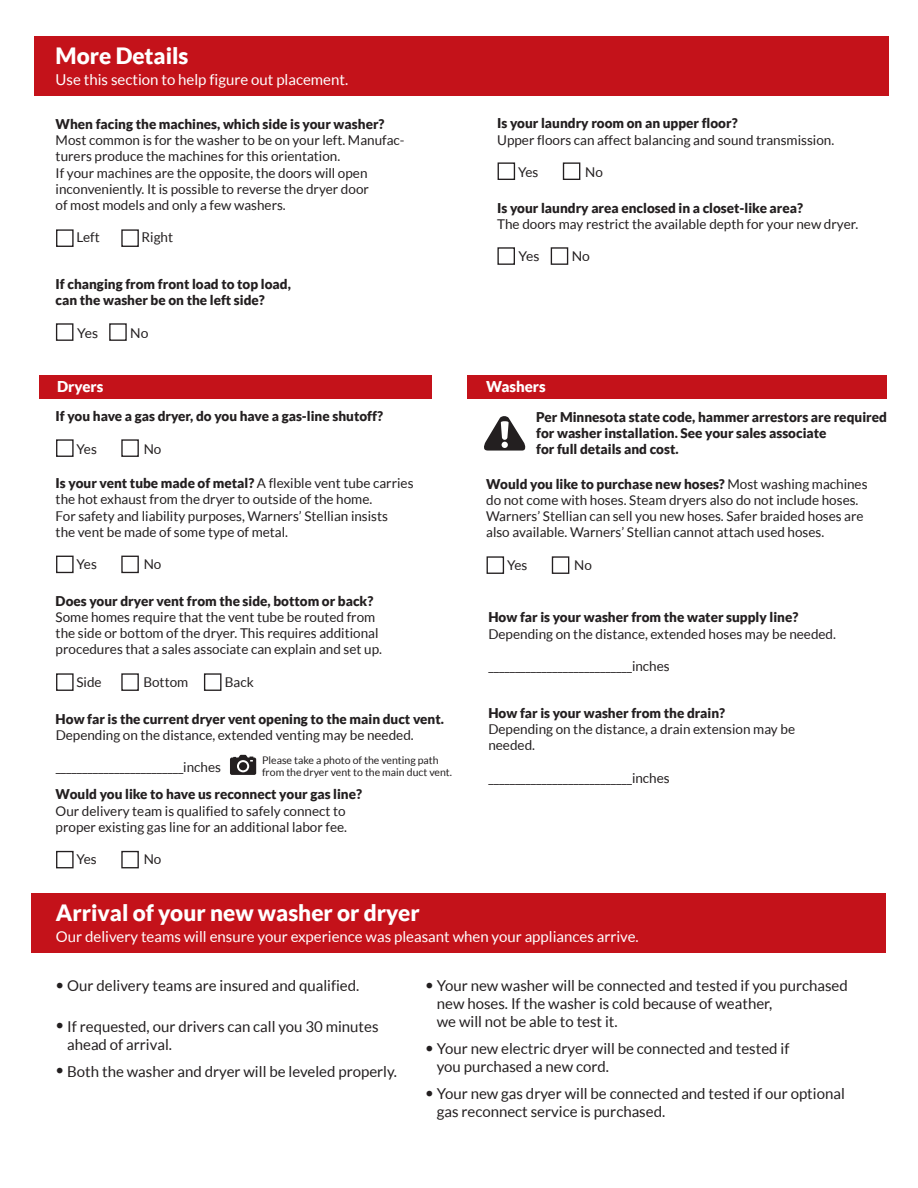
<style>
.page{position:relative;width:918px;height:1188px;background:#fff}
.page>*{position:absolute;margin:0;border:0;box-sizing:border-box;transform-origin:0 0}
.t1{font:900 22.5px "Lato";color:#fff}
.t2{font:15px/18px "Lato";color:#231f20}
.t3{font:15px "Lato";color:#fff}
.t4{font:900 15px "Lato";color:#fff}
.t5{font:13.5px/16.2px "Lato";color:#231f20}
.t6{font:900 13.5px/16.2px "Lato";color:#231f20}
.t7{font:10.5px/12px "Lato";color:#231f20}
.s1{font-weight:900}
</style>
<div class="page">
<div style="left:39px;top:375px;width:392px;height:23px;background:#c4121a"></div>
<div style="left:467px;top:375px;width:420px;height:23px;background:#c4121a"></div>
<div style="left:31px;top:893px;width:854px;height:59px;background:#c4121a"></div>
<div style="left:487px;top:556px;width:17px;height:18px;background:#fff;border:1px solid #231f20"></div>
<div style="left:552px;top:556px;width:17px;height:18px;background:#fff;border:1px solid #231f20"></div>
<div style="left:497px;top:247px;width:18px;height:18px;background:#fff;border:1px solid #231f20"></div>
<div style="left:551px;top:247px;width:17px;height:18px;background:#fff;border:1px solid #231f20"></div>
<div style="left:56px;top:323px;width:17px;height:18px;background:#fff;border:1px solid #231f20"></div>
<div style="left:109px;top:323px;width:18px;height:18px;background:#fff;border:1px solid #231f20"></div>
<div style="left:56px;top:229px;width:18px;height:18px;background:#fff;border:1px solid #231f20"></div>
<div style="left:121px;top:229px;width:18px;height:18px;background:#fff;border:1px solid #231f20"></div>
<div style="left:498px;top:162px;width:17px;height:18px;background:#fff;border:1px solid #231f20"></div>
<div style="left:563px;top:162px;width:17px;height:18px;background:#fff;border:1px solid #231f20"></div>
<div style="left:56px;top:439px;width:18px;height:18px;background:#fff;border:1px solid #231f20"></div>
<div style="left:121px;top:439px;width:18px;height:18px;background:#fff;border:1px solid #231f20"></div>
<div style="left:56px;top:851px;width:18px;height:17px;background:#fff;border:1px solid #231f20"></div>
<div style="left:121px;top:851px;width:18px;height:17px;background:#fff;border:1px solid #231f20"></div>
<div style="left:56px;top:556px;width:18px;height:17px;background:#fff;border:1px solid #231f20"></div>
<div style="left:121px;top:556px;width:18px;height:17px;background:#fff;border:1px solid #231f20"></div>
<div style="left:56px;top:673px;width:18px;height:18px;background:#fff;border:1px solid #231f20"></div>
<div style="left:121px;top:673px;width:18px;height:18px;background:#fff;border:1px solid #231f20"></div>
<div style="left:204px;top:673px;width:17px;height:18px;background:#fff;border:1px solid #231f20"></div>
<div style="left:34px;top:37px;width:854px;height:59px;background:#c4121a"></div>
<svg style="left:230px;top:755px;width:26px;height:20px"></svg>
<svg style="left:484px;top:416px;width:42px;height:35px"></svg>
<h1 class="t1" style="left:56px;top:43px;width:134px">More Details</h1>
<p class="t3" style="left:56px;top:72px;width:294px">Use this section to help figure out placement.</p>
<p class="t6" style="left:56px;top:116px;width:330px">When facing the machines, which side is your washer?</p>
<p class="t5" style="left:56px;top:132px;width:350px">Most common is for the washer to be on your left. Manufac&shy;turers produce the machines for this orientation.<br>If your machines are the opposite, the doors will open inconveniently. It is possible to reverse the dryer door<br>of most models and only a few washers.</p>
<p class="t5" style="left:77px;top:229px;width:25px">Left</p>
<p class="t5" style="left:142px;top:229px;width:33px">Right</p>
<p class="t6" style="left:56px;top:276px;width:237px">If changing from front load to top load, can the washer be on the left side?</p>
<p class="t5" style="left:77px;top:325px;width:22px">Yes</p>
<p class="t5" style="left:130px;top:325px;width:20px">No</p>
<p class="t6" style="left:497px;top:115px;width:242px">Is your laundry room on an upper floor?</p>
<p class="t5" style="left:497px;top:131px;width:339px">Upper floors can affect balancing and sound transmission.</p>
<p class="t5" style="left:518px;top:164px;width:22px">Yes</p>
<p class="t5" style="left:585px;top:164px;width:19px">No</p>
<p class="t6" style="left:497px;top:199px;width:307px">Is your laundry area enclosed in a closet-like area?</p>
<p class="t5" style="left:497px;top:216px;width:363px">The doors may restrict the available depth for your new dryer.</p>
<p class="t5" style="left:519px;top:248px;width:22px">Yes</p>
<p class="t5" style="left:572px;top:248px;width:20px">No</p>
<p class="t4" style="left:57px;top:378px;width:48px">Dryers</p>
<p class="t4" style="left:486px;top:378px;width:61px">Washers</p>
<p class="t6" style="left:56px;top:408px;width:329px">If you have a gas dryer, do you have a gas-line shutoff?</p>
<p class="t5" style="left:77px;top:441px;width:22px">Yes</p>
<p class="t5" style="left:144px;top:441px;width:19px">No</p>
<p class="t5" style="left:56px;top:475px;width:359px"><span class="s1">Is your vent tube made of metal?</span> A flexible vent tube carries the hot exhaust from the dryer to outside of the home.<br>For safety and liability purposes, Warners’ Stellian insists<br>the vent be made of some type of metal.</p>
<p class="t5" style="left:77px;top:556px;width:22px">Yes</p>
<p class="t5" style="left:144px;top:556px;width:19px">No</p>
<p class="t6" style="left:56px;top:593px;width:319px">Does your dryer vent from the side, bottom or back?</p>
<p class="t5" style="left:56px;top:609px;width:328px">Some homes require that the vent tube be routed from the side or bottom of the dryer. This requires additional procedures that a sales associate can explain and set up.</p>
<p class="t5" style="left:77px;top:674px;width:27px">Side</p>
<p class="t5" style="left:143px;top:674px;width:46px">Bottom</p>
<p class="t5" style="left:225px;top:674px;width:30px">Back</p>
<p class="t6" style="left:56px;top:710px;width:390px">How far is the current dryer vent opening to the main duct vent.</p>
<p class="t5" style="left:56px;top:727px;width:360px">Depending on the distance, extended venting may be needed.</p>
<p class="t5" style="left:56px;top:759px;width:167px">________________________inches</p>
<p class="t7" style="left:262px;top:754px;width:192px">Please take a photo of the venting path from the dryer vent to the main duct vent.</p>
<p class="t6" style="left:56px;top:786px;width:308px">Would you like to have us reconnect your gas line?</p>
<p class="t5" style="left:56px;top:803px;width:293px">Our delivery team is qualified to safely connect to proper existing gas line for an additional labor fee.</p>
<p class="t5" style="left:77px;top:851px;width:22px">Yes</p>
<p class="t5" style="left:144px;top:851px;width:19px">No</p>
<p class="t6" style="left:536px;top:408px;width:352px">Per Minnesota state code, hammer arrestors are required for washer installation. See your sales associate<br>for full details and cost.</p>
<p class="t5" style="left:486px;top:476px;width:383px"><span class="s1">Would you like to purchase new hoses?</span> Most washing machines do not come with hoses. Steam dryers also do not include hoses.<br>Warners’ Stellian can sell you new hoses. Safer braided hoses are also available. Warners’ Stellian cannot attach used hoses.</p>
<p class="t5" style="left:507px;top:557px;width:22px">Yes</p>
<p class="t5" style="left:574px;top:557px;width:19px">No</p>
<p class="t6" style="left:488px;top:609px;width:311px">How far is your washer from the water supply line?</p>
<p class="t5" style="left:488px;top:626px;width:349px">Depending on the distance, extended hoses may be needed.</p>
<p class="t5" style="left:488px;top:658px;width:183px">___________________________inches</p>
<p class="t6" style="left:488px;top:704px;width:238px">How far is your washer from the drain?</p>
<p class="t5" style="left:488px;top:721px;width:308px">Depending on the distance, a drain extension may be needed.</p>
<p class="t5" style="left:488px;top:769px;width:183px">___________________________inches</p>
<h1 class="t1" style="left:56px;top:899px;width:365px">Arrival of your new washer or dryer</h1>
<p class="t3" style="left:56px;top:928px;width:584px">Our delivery teams will ensure your experience was pleasant when your appliances arrive.</p>
<p class="t2" style="left:56px;top:977px;width:305px">• Our delivery teams are insured and qualified.</p>
<p class="t2" style="left:67px;top:1017px;width:313px;text-indent:-12px">• If requested, our drivers can call you 30 minutes ahead of arrival.</p>
<p class="t2" style="left:56px;top:1062px;width:343px">• Both the washer and dryer will be leveled properly.</p>
<p class="t2" style="left:437px;top:977px;width:413px;text-indent:-12px">• Your new washer will be connected and tested if you purchased new hoses. If the washer is cold because of weather,<br>we will not be able to test it.</p>
<p class="t2" style="left:437px;top:1040px;width:354px;text-indent:-12px">• Your new electric dryer will be connected and tested if you purchased a new cord.</p>
<p class="t2" style="left:437px;top:1085px;width:410px;text-indent:-12px">• Your new gas dryer will be connected and tested if our optional gas reconnect service is purchased.</p>
</div>
